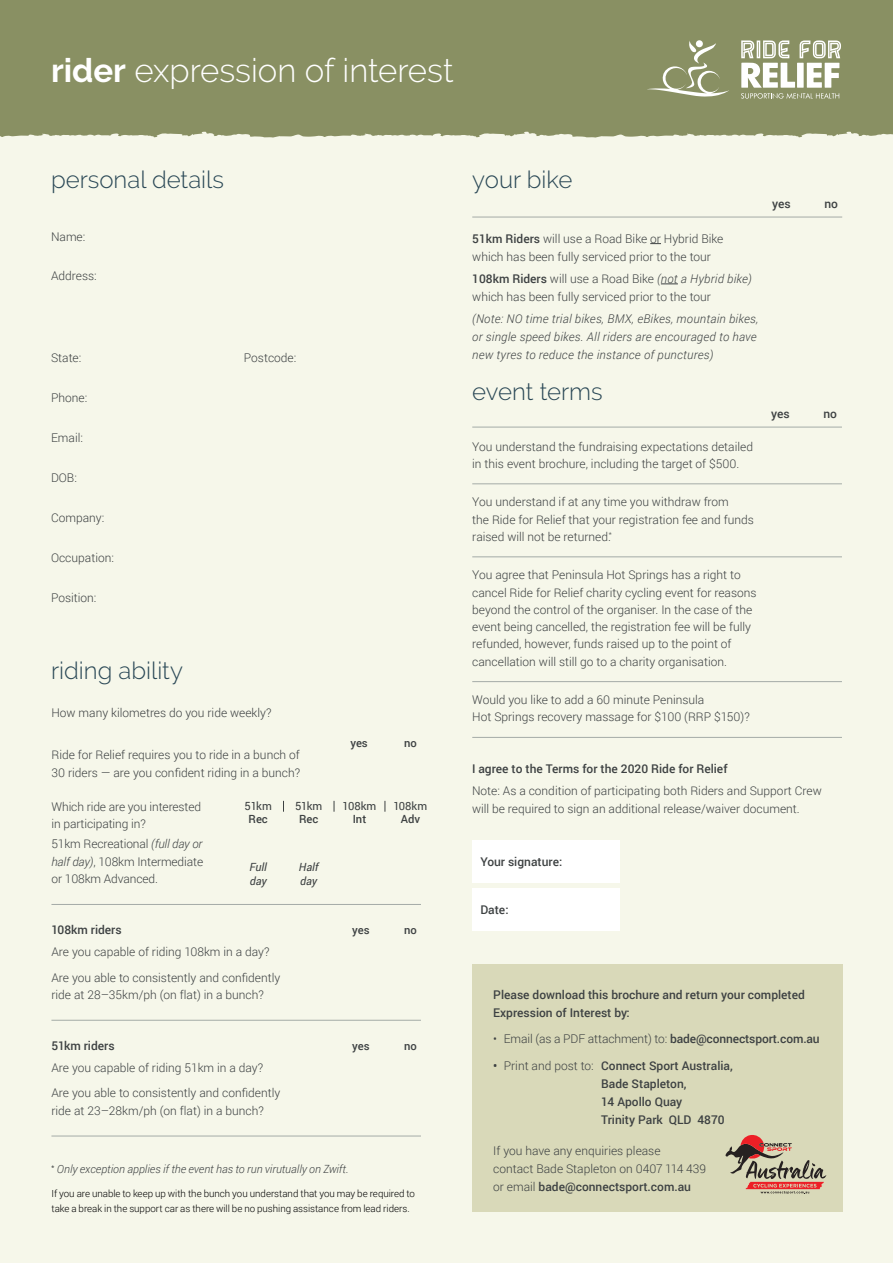
<style>
.page{position:relative;width:893px;height:1263px;background:#f6f7ea}
.page>*{position:absolute;margin:0;border:0;box-sizing:border-box;transform-origin:0 0}
.t1{font:300 33px "Raleway";color:#fff}
.t2{font:300 24px "Raleway";color:#2a4856}
.t3{font:300 12px/17.2px "Roboto";color:#3d4142}
.t4{font:500 12px/18px "Roboto";color:#3d4142}
.t5{font:italic 300 12px/18px "Roboto";letter-spacing:.02em;color:#3d4142}
.t6{font:italic 300 11.25px "Roboto";color:#3d4142}
.t7{font:500 11.25px "Roboto";color:#3d4142}
.t8{font:11.25px "Roboto";color:#3d4142}
.t9{font:italic 11.25px/13.5px "Roboto";color:#3d4142}
.t10{font:300 9.75px/15px "Roboto";letter-spacing:-.005em;color:#000}
.s1{font-weight:700}
.s2{font-style:italic}
.s3{font-weight:500}
.s4{font-weight:300}
</style>
<div class="page">
<div style="left:0;top:0;width:893px;height:138px;background:#899063"></div>
<hr style="left:51px;top:904px;width:370px;height:1px;background:#a4aba7">
<hr style="left:51px;top:1020px;width:370px;height:1px;background:#a4aba7">
<hr style="left:51px;top:1136px;width:370px;height:1px;background:#a4aba7">
<div style="left:472px;top:840px;width:147px;height:42px;background:#fff"></div>
<div style="left:472px;top:888px;width:147px;height:43px;background:#fff"></div>
<hr style="left:472px;top:217px;width:370px;height:1px;background:#a4aba7">
<svg style="left:661px;top:284px;width:17px;height:1px"></svg>
<hr style="left:472px;top:427px;width:370px;height:1px;background:#a4aba7">
<hr style="left:472px;top:484px;width:370px;height:1px;background:#a4aba7">
<hr style="left:472px;top:557px;width:370px;height:1px;background:#a4aba7">
<hr style="left:472px;top:681px;width:370px;height:1px;background:#a4aba7">
<hr style="left:472px;top:737px;width:370px;height:1px;background:#a4aba7">
<div style="left:472px;top:964px;width:370px;height:248px;background:#d9d9b9"></div>
<svg style="left:647px;top:41px;width:82px;height:56px;background:#999f79"></svg>
<svg style="left:741px;top:40px;width:100px;height:59px;background:#bbbfa5"></svg>
<svg style="left:725px;top:1135px;width:101px;height:59px"></svg>
<h1 class="t1" style="left:51px;top:51px;width:404px"><span class="s1">rider</span> expression of interest</h1>
<h2 class="t2" style="left:51px;top:166px;width:174px">personal details</h2>
<p class="t3" style="left:51px;top:228px;width:36px">Name:</p>
<p class="t3" style="left:51px;top:267px;width:47px">Address:</p>
<p class="t3" style="left:51px;top:349px;width:32px">State:</p>
<p class="t3" style="left:244px;top:349px;width:54px">Postcode:</p>
<p class="t3" style="left:51px;top:389px;width:38px">Phone:</p>
<p class="t3" style="left:51px;top:429px;width:33px">Email:</p>
<p class="t3" style="left:51px;top:469px;width:27px">DOB:</p>
<p class="t3" style="left:51px;top:509px;width:55px">Company:</p>
<p class="t3" style="left:51px;top:549px;width:64px">Occupation:</p>
<p class="t3" style="left:51px;top:589px;width:47px">Position:</p>
<h2 class="t2" style="left:51px;top:657px;width:133px">riding ability</h2>
<p class="t3" style="left:51px;top:703px;width:222px">How many kilometres do you ride weekly?</p>
<p class="t3" style="left:51px;top:746px;width:250px">Ride for Relief requires you to ride in a bunch of<br>30 riders — are you confident riding in a bunch?</p>
<p class="t3" style="left:51px;top:798px;width:151px">Which ride are you interested in participating in?</p>
<p class="t3" style="left:51px;top:835px;width:153px;text-align:justify">51km Recreational <span class="s2">(full day or half day)</span>, 108km Intermediate or 108km Advanced.</p>
<p class="t8" style="left:245px;top:798px;width:29px">51km</p>
<p class="t7" style="left:249px;top:811px;width:21px">Rec</p>
<p class="t9" style="left:249px;top:860px;width:19px">Full day</p>
<p class="t8" style="left:295px;top:798px;width:29px">51km</p>
<p class="t7" style="left:299px;top:811px;width:21px">Rec</p>
<p class="t9" style="left:299px;top:860px;width:21px">Half day</p>
<p class="t4" style="left:51px;top:920px;width:72px">108km riders</p>
<p class="t3" style="left:51px;top:938px;width:230px;line-height:25.8px">Are you capable of riding 108km in a day?<br>Are you able to consistently and confidently</p>
<p class="t3" style="left:51px;top:985px;width:214px">ride at 28–35km/ph (on flat) in a bunch?</p>
<p class="t4" style="left:51px;top:1036px;width:65px">51km riders</p>
<p class="t3" style="left:51px;top:1054px;width:230px;line-height:25.8px">Are you capable of riding 51km in a day?<br>Are you able to consistently and confidently</p>
<p class="t3" style="left:51px;top:1101px;width:214px">ride at 23–28km/ph (on flat) in a bunch?</p>
<p class="t7" style="left:350px;top:735px;width:19px">yes</p>
<p class="t7" style="left:404px;top:735px;width:14px">no</p>
<p class="t8" style="left:343px;top:798px;width:35px">108km</p>
<p class="t7" style="left:353px;top:811px;width:15px">Int</p>
<p class="t8" style="left:394px;top:798px;width:35px">108km</p>
<p class="t7" style="left:401px;top:811px;width:21px">Adv</p>
<p class="t7" style="left:352px;top:922px;width:19px">yes</p>
<p class="t7" style="left:404px;top:922px;width:14px">no</p>
<p class="t7" style="left:352px;top:1038px;width:19px">yes</p>
<p class="t7" style="left:404px;top:1038px;width:14px">no</p>
<p class="t6" style="left:51px;top:1162px;width:299px"><sup>*</sup> Only exception applies if the event has to run virutually on Zwift.</p>
<p class="t10" style="left:51px;top:1186px;width:365px">If you are unable to keep up with the bunch you understand that you may be required to take a break in the support car as there will be no pushing assistance from lead riders.</p>
<h2 class="t2" style="left:472px;top:166px;width:102px">your bike</h2>
<p class="t3" style="left:472px;top:229px;width:253px;line-height:18px"><span class="s3">51km Riders</span> will use a Road Bike or Hybrid Bike which has been fully serviced prior to the tour</p>
<p class="t3" style="left:472px;top:269px;width:281px;line-height:18px"><span class="s3">108km Riders</span> will use a Road Bike <span class="s2">(not a Hybrid bike) </span>which has been fully serviced prior to the tour</p>
<p class="t5" style="left:472px;top:310px;width:288px">(Note: NO time trial bikes, BMX, eBikes, mountain bikes, or single speed bikes. All riders are encouraged to have new tyres to reduce the instance of punctures)</p>
<h2 class="t2" style="left:472px;top:378px;width:132px">event terms</h2>
<p class="t3" style="left:472px;top:437px;width:282px">You understand the fundraising expectations detailed in this event brochure, including the target of $500.</p>
<p class="t3" style="left:472px;top:493px;width:283px">You understand if at any time you withdraw from<br>the Ride for Relief that your registration fee and funds raised will not be returned.<sup>*</sup></p>
<p class="t3" style="left:472px;top:566px;width:286px">You agree that Peninsula Hot Springs has a right to cancel Ride for Relief charity cycling event for reasons beyond the control of the organiser. In the case of the event being cancelled, the registration fee will be fully refunded, however, funds raised up to the point of cancellation will still go to a charity organisation.</p>
<p class="t3" style="left:472px;top:691px;width:279px">Would you like to add a 60 minute Peninsula<br>Hot Springs recovery massage for $100 (RRP $150)?</p>
<p class="t4" style="left:772px;top:195px;width:20px">yes</p>
<p class="t4" style="left:824px;top:195px;width:15px">no</p>
<p class="t4" style="left:771px;top:404px;width:20px">yes</p>
<p class="t4" style="left:823px;top:404px;width:15px">no</p>
<p class="t4" style="left:472px;top:759px;width:257px">I agree to the Terms for the 2020 Ride for Relief</p>
<p class="t3" style="left:472px;top:782px;width:351px;line-height:18px">Note: As a condition of participating both Riders and Support Crew will be required to sign an additional release/waiver document.</p>
<p class="t4" style="left:480px;top:852px;width:83px">Your signature:</p>
<p class="t4" style="left:480px;top:901px;width:30px">Date:</p>
<p class="t4" style="left:493px;top:985px;width:313px">Please download this brochure and return your completed<br>Expression of Interest by:</p>
<p class="t3" style="left:493px;top:1030px;width:328px">• Email (as a PDF attachment) to: <span class="s3">bade@connectsport.com.au</span></p>
<p class="t4" style="left:601px;top:1056px;width:133px;text-indent:-108px">• <span class="s4">Print and post to:</span> Connect Sport Australia,<br>Bade Stapleton,<br>14 Apollo Quay<br>Trinity Park QLD 4870</p>
<p class="t3" style="left:493px;top:1141px;width:214px;line-height:18px">If you have any enquiries please<br>contact Bade Stapleton on 0407 114 439 or email <span class="s3">bade@connectsport.com.au</span></p>
</div>
